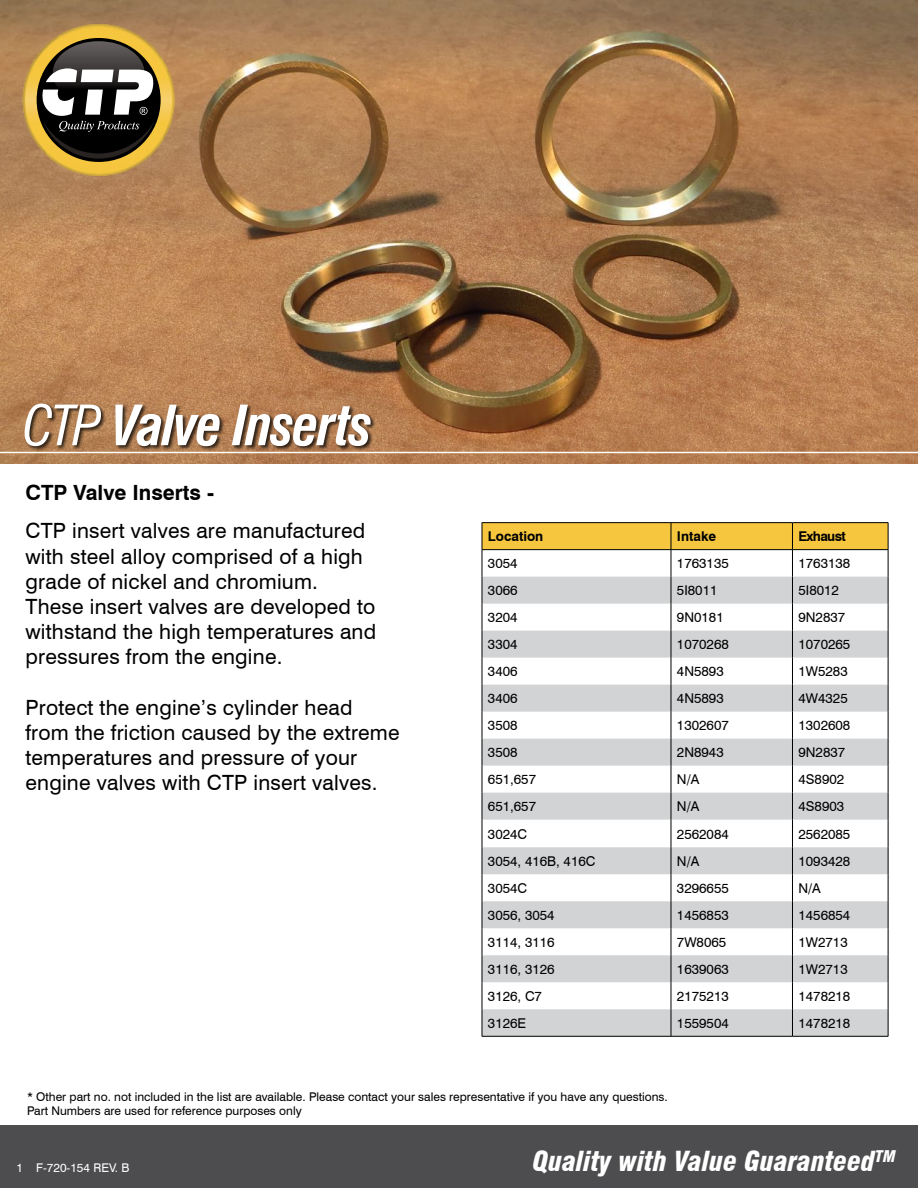
<style>
.page{position:relative;width:918px;height:1188px;background:#fff}
.page>*{position:absolute;margin:0;border:0;box-sizing:border-box;transform-origin:0 0}
.t1{font:italic 700 condensed 54px "Swiss 721 BT";letter-spacing:-.03em;color:#fff}
.t2{font:italic 900 condensed 27px "Swiss 721 BT";color:#fff}
.t3{font:21px/25.2px "Swiss 721 BT";letter-spacing:.01em;color:#000}
.t4{font:700 21px "Swiss 721 BT";color:#000}
.t5{font:13.5px "Swiss 721 BT";color:#000}
.t6{font:700 13.5px "Swiss 721 BT";color:#000}
.t7{font:700 13.5px "Swiss 721 BT";letter-spacing:-.05em;color:#000}
.t8{font:12px/14.4px "Swiss 721 BT";color:#000}
.t9{font:12px "Swiss 721 BT";color:#fff}
.s1{font-weight:400}
</style>
<div class="page">
<img style="left:0;top:0;width:918px;height:464px">
<div style="left:0;top:1125px;width:918px;height:63px;background:#4d4d4f"></div>
<hr style="left:0;top:452px;width:918px;height:1px;background:#fff">
<img style="left:58px;top:24px;width:81px;height:3px">
<img style="left:23px;top:70px;width:2px;height:71px">
<img style="left:172px;top:70px;width:3px;height:70px">
<img style="left:69px;top:173px;width:59px;height:3px">
<img style="left:25px;top:27px;width:147px;height:146px">
<svg style="left:28px;top:35px;width:141px;height:135px;background:#82714b"></svg>
<div style="left:24px;top:403px;width:352px;height:48px;background:#000;opacity:.75"></div>
<svg style="left:482px;top:523px;width:407px;height:513px"></svg>
<hr style="left:482px;top:522px;width:189px;height:1px;background:#000">
<hr style="left:671px;top:522px;width:121px;height:1px;background:#000">
<hr style="left:792px;top:522px;width:96px;height:1px;background:#000">
<hr style="left:482px;top:549px;width:189px;height:1px;background:#000">
<hr style="left:671px;top:549px;width:121px;height:1px;background:#000">
<hr style="left:792px;top:549px;width:96px;height:1px;background:#000">
<hr style="left:482px;top:1036px;width:189px;height:1px;background:#000">
<hr style="left:671px;top:1036px;width:121px;height:1px;background:#000">
<hr style="left:792px;top:1036px;width:96px;height:1px;background:#000">
<h1 class="t1" style="left:23px;top:393px;width:351px"><span class="s1">CTP</span> Valve Inserts</h1>
<h3 class="t4" style="left:26px;top:480px;width:190px">CTP Valve Inserts -</h3>
<h3 class="t3" style="left:26px;top:518px;width:352px">CTP insert valves are manufactured with steel alloy comprised of a high grade of nickel and chromium.<br>These insert valves are developed to withstand the high temperatures and pressures from the engine.</h3>
<h3 class="t3" style="left:26px;top:695px;width:376px">Protect the engine’s cylinder head from the friction caused by the extreme temperatures and pressure of your engine valves with CTP insert valves.</h3>
<p class="t6" style="left:488px;top:528px;width:57px">Location</p>
<p class="t6" style="left:677px;top:528px;width:41px">Intake</p>
<p class="t7" style="left:798px;top:528px;width:49px">Exhaust</p>
<p class="t5" style="left:488px;top:555px;width:31px">3054</p>
<p class="t5" style="left:677px;top:555px;width:53px">1763135</p>
<p class="t5" style="left:798px;top:555px;width:53px">1763138</p>
<p class="t5" style="left:488px;top:582px;width:31px">3066</p>
<p class="t5" style="left:677px;top:582px;width:42px">5I8011</p>
<p class="t5" style="left:798px;top:582px;width:42px">5I8012</p>
<p class="t5" style="left:488px;top:609px;width:31px">3204</p>
<p class="t5" style="left:677px;top:609px;width:48px">9N0181</p>
<p class="t5" style="left:798px;top:609px;width:48px">9N2837</p>
<p class="t5" style="left:488px;top:636px;width:31px">3304</p>
<p class="t5" style="left:677px;top:636px;width:53px">1070268</p>
<p class="t5" style="left:798px;top:636px;width:53px">1070265</p>
<p class="t5" style="left:488px;top:663px;width:31px">3406</p>
<p class="t5" style="left:677px;top:663px;width:48px">4N5893</p>
<p class="t5" style="left:798px;top:663px;width:51px">1W5283</p>
<p class="t5" style="left:488px;top:690px;width:31px">3406</p>
<p class="t5" style="left:677px;top:690px;width:48px">4N5893</p>
<p class="t5" style="left:798px;top:690px;width:51px">4W4325</p>
<p class="t5" style="left:488px;top:717px;width:31px">3508</p>
<p class="t5" style="left:677px;top:717px;width:53px">1302607</p>
<p class="t5" style="left:798px;top:717px;width:53px">1302608</p>
<p class="t5" style="left:488px;top:744px;width:31px">3508</p>
<p class="t5" style="left:677px;top:744px;width:48px">2N8943</p>
<p class="t5" style="left:798px;top:744px;width:48px">9N2837</p>
<p class="t5" style="left:488px;top:771px;width:50px">651,657</p>
<p class="t5" style="left:677px;top:771px;width:24px">N/A</p>
<p class="t5" style="left:798px;top:771px;width:47px">4S8902</p>
<p class="t5" style="left:488px;top:798px;width:50px">651,657</p>
<p class="t5" style="left:677px;top:798px;width:24px">N/A</p>
<p class="t5" style="left:798px;top:798px;width:47px">4S8903</p>
<p class="t5" style="left:488px;top:826px;width:41px">3024C</p>
<p class="t5" style="left:677px;top:826px;width:53px">2562084</p>
<p class="t5" style="left:798px;top:826px;width:53px">2562085</p>
<p class="t5" style="left:488px;top:853px;width:109px">3054, 416B, 416C</p>
<p class="t5" style="left:677px;top:853px;width:24px">N/A</p>
<p class="t5" style="left:798px;top:853px;width:53px">1093428</p>
<p class="t5" style="left:488px;top:880px;width:41px">3054C</p>
<p class="t5" style="left:677px;top:880px;width:53px">3296655</p>
<p class="t5" style="left:798px;top:880px;width:24px">N/A</p>
<p class="t5" style="left:488px;top:907px;width:68px">3056, 3054</p>
<p class="t5" style="left:677px;top:907px;width:53px">1456853</p>
<p class="t5" style="left:798px;top:907px;width:53px">1456854</p>
<p class="t5" style="left:488px;top:934px;width:68px">3114, 3116</p>
<p class="t5" style="left:677px;top:934px;width:51px">7W8065</p>
<p class="t5" style="left:798px;top:934px;width:51px">1W2713</p>
<p class="t5" style="left:488px;top:961px;width:68px">3116, 3126</p>
<p class="t5" style="left:677px;top:961px;width:53px">1639063</p>
<p class="t5" style="left:798px;top:961px;width:51px">1W2713</p>
<p class="t5" style="left:488px;top:988px;width:56px">3126, C7</p>
<p class="t5" style="left:677px;top:988px;width:53px">2175213</p>
<p class="t5" style="left:798px;top:988px;width:53px">1478218</p>
<p class="t5" style="left:488px;top:1015px;width:40px">3126E</p>
<p class="t5" style="left:677px;top:1015px;width:53px">1559504</p>
<p class="t5" style="left:798px;top:1015px;width:53px">1478218</p>
<p class="t8" style="left:27px;top:1089px;width:642px">* Other part no. not included in the list are available. Please contact your sales representative if you have any questions.<br>Part Numbers are used for reference purposes only</p>
<p class="t9" style="left:17px;top:1161px;width:114px">1 F-720-154 REV. B</p>
<h2 class="t2" style="left:533px;top:1145px;width:364px">Quality with Value Guaranteed<sup>TM</sup></h2>
</div>
